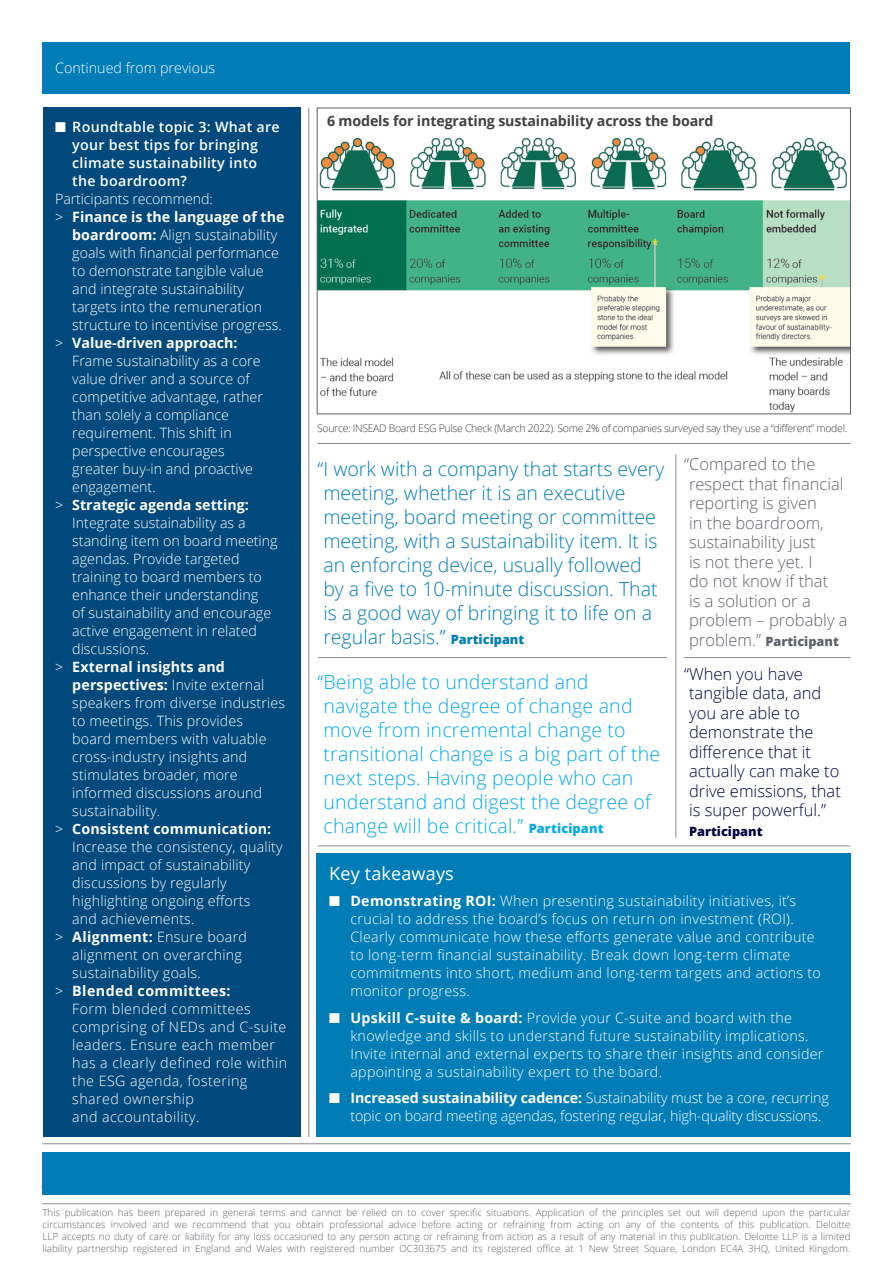
<style>
.page{position:relative;width:893px;height:1263px;background:#fff}
.page>*{position:absolute;margin:0;border:0;box-sizing:border-box;transform-origin:0 0}
.t1{font:300 19.5px/24px "Open Sans";color:#007db6}
.t2{font:300 19.5px/24px "Open Sans";letter-spacing:.01em;color:#00aae7}
.Heading12pt{font:18px "Open Sans";letter-spacing:.01em;color:#fff}
.t3{font:300 16.5px/19.5px "Open Sans";color:#5f636a}
.t4{font:300 16.5px/19.5px "Open Sans";color:#00053e}
._9_5_12{font:300 14.25px/18px "Open Sans";letter-spacing:.01em;color:#fff}
._9_5_12-2{font:300 14.25px/18px "Open Sans";letter-spacing:.03em;color:#fff}
._9_5_12-3{font:300 14.25px/18px "Open Sans";letter-spacing:-.01em;color:#fff}
.t5{font:600 14.25px/18px "Open Sans";letter-spacing:.02em;color:#fff}
._9_5_12-4{font:700 14.25px "Open Sans";letter-spacing:-.01em;color:#414042}
.t6{font:800 12.75px "Open Sans";color:#5f636a}
.t7{font:800 12.75px "Open Sans";color:#00053e}
.Bullets_blue{font:300 10.5px "Open Sans";letter-spacing:-.03em;color:#414042}
._6_5_8{font:300 9.75px/12px "Open Sans";color:#5f636a;text-align:justify}
.s1{font-weight:700}
.s2{font-weight:800;font-size:12.75px}
.s3{font-weight:300;font-size:16.5px}
</style>
<div class="page">
<hr style="left:41px;top:1186px;width:809px;height:1px;background:#808285">
<hr style="left:43px;top:1143px;width:807px;height:1px;background:#a3a7a9">
<div style="left:43px;top:1152px;width:807px;height:43px;background:#007db6"></div>
<hr style="left:43px;top:1203px;width:807px;height:1px;background:#a3a7a9">
<div style="left:316px;top:853px;width:534px;height:284px;background:#007db6"></div>
<div style="left:43px;top:43px;width:807px;height:51px;background:#007db6"></div>
<img style="left:319px;top:137px;width:530px;height:275px">
<div style="left:317px;top:108px;width:534px;height:306px;border:1px solid #5f636a"></div>
<hr style="left:318px;top:443px;width:532px;height:1px;background:#878a8f">
<hr style="left:318px;top:657px;width:349px;height:1px;background:#878a8f">
<hr style="left:318px;top:846px;width:532px;height:1px;background:#878a8f">
<hr style="left:684px;top:657px;width:166px;height:1px;background:#878a8f">
<hr style="left:309px;top:108px;width:1px;height:1029px;background:#878a8f">
<hr style="left:676px;top:454px;width:1px;height:384px;background:#878a8f">
<div style="left:43px;top:108px;width:257px;height:1029px;background:#00497c"></div>
<p class="_9_5_12" style="left:55px;top:59px;width:161px">Continued from previous</p>
<p class="t5" style="left:72px;top:117px;width:209px;text-indent:-17px">■ Roundtable topic 3: What are your best tips for bringing climate sustainability into the boardroom?</p>
<p class="_9_5_12-3" style="left:55px;top:189px;width:159px">Participants recommend:</p>
<p class="_9_5_12" style="left:72px;top:207px;width:214px;text-indent:-17px">&gt; <span class="s1">Finance is the language of the boardroom:</span> Align sustainability goals with financial performance to demonstrate tangible value and integrate sustainability targets into the remuneration structure to incentivise progress.</p>
<p class="_9_5_12" style="left:72px;top:333px;width:192px;text-indent:-17px">&gt; <span class="s1">Value-driven approach:<br></span>Frame sustainability as a core value driver and a source of competitive advantage, rather than solely a compliance requirement. This shift in perspective encourages greater buy-in and proactive engagement.</p>
<p class="_9_5_12" style="left:72px;top:495px;width:207px;text-indent:-17px">&gt; <span class="s1">Strategic agenda setting:<br></span>Integrate sustainability as a standing item on board meeting agendas. Provide targeted training to board members to enhance their understanding<br>of sustainability and encourage active engagement in related discussions.</p>
<p class="_9_5_12" style="left:72px;top:657px;width:214px;text-indent:-17px">&gt; <span class="s1">External insights and perspectives:</span> Invite external speakers from diverse industries to meetings. This provides board members with valuable cross-industry insights and stimulates broader, more informed discussions around sustainability.</p>
<p class="_9_5_12" style="left:72px;top:819px;width:212px;text-indent:-17px">&gt; <span class="s1">Consistent communication:<br></span>Increase the consistency, quality and impact of sustainability discussions by regularly highlighting ongoing efforts<br>and achievements.</p>
<p class="_9_5_12" style="left:72px;top:927px;width:176px;text-indent:-17px">&gt; <span class="s1">Alignment:</span> Ensure board alignment on overarching sustainability goals.</p>
<p class="_9_5_12-2" style="left:72px;top:981px;width:216px;text-indent:-17px">&gt; <span class="s1">Blended committees:<br></span>Form blended committees comprising of NEDs and C-suite leaders. Ensure each member has a clearly defined role within the ESG agenda, fostering shared ownership<br>and accountability.</p>
<p class="_9_5_12-4" style="left:327px;top:111px;width:388px">6 models for integrating sustainability across the board</p>
<p class="Bullets_blue" style="left:317px;top:421px;width:532px">Source: INSEAD Board ESG Pulse Check (March 2022). Some 2% of companies surveyed say they use a “different” model.</p>
<p class="t1" style="left:317px;top:456px;width:348px">“I work with a company that starts every meeting, whether it is an executive meeting, board meeting or committee meeting, with a sustainability item. It is an enforcing device, usually followed<br>by a five to 10-minute discussion. That is a good way of bringing it to life on a regular basis.” <span class="s2">Participant</span></p>
<p class="t2" style="left:324px;top:669px;width:338px;text-indent:-6px">“Being able to understand and navigate the degree of change and move from incremental change to transitional change is a big part of the next steps. Having people who can understand and digest the degree of change will be critical.” <span class="s2">Participant</span></p>
<p class="t3" style="left:684px;top:454px;width:165px">“Compared to the respect that financial reporting is given<br>in the boardroom, sustainability just<br>is not there yet. I<br>do not know if that<br>is a solution or a problem – probably a</p>
<p class="t6" style="left:689px;top:631px;width:151px"><span class="s3">problem.”</span> Participant</p>
<p class="t4" style="left:684px;top:663px;width:158px">“When you have tangible data, and you are able to demonstrate the difference that it actually can make to drive emissions, that is super powerful.”</p>
<p class="t7" style="left:689px;top:821px;width:75px">Participant</p>
<p class="Heading12pt" style="left:329px;top:861px;width:126px">Key takeaways</p>
<p class="_9_5_12" style="left:350px;top:892px;width:472px;text-indent:-21px">■ <span class="s1">Demonstrating ROI:</span> When presenting sustainability initiatives, it’s crucial to address the board’s focus on return on investment (ROI).<br>Clearly communicate how these efforts generate value and contribute to long-term financial sustainability. Break down long-term climate commitments into short, medium and long-term targets and actions to monitor progress.</p>
<p class="_9_5_12" style="left:350px;top:1008px;width:475px;text-indent:-21px">■ <span class="s1">Upskill C-suite &amp; board:</span> Provide your C-suite and board with the knowledge and skills to understand future sustainability implications.<br>Invite internal and external experts to share their insights and consider appointing a sustainability expert to the board.</p>
<p class="_9_5_12-3" style="left:350px;top:1089px;width:480px;text-indent:-21px">■ <span class="s1">Increased sustainability cadence:</span> Sustainability must be a core, recurring topic on board meeting agendas, fostering regular, high-quality discussions.</p>
<p class="_6_5_8" style="left:43px;top:1206px;width:809px">This publication has been prepared in general terms and cannot be relied on to cover specific situations. Application of the principles set out will depend upon the particular circumstances involved and we recommend that you obtain professional advice before acting or refraining from acting on any of the contents of this publication. Deloitte LLP accepts no duty of care or liability for any loss occasioned to any person acting or refraining from action as a result of any material in this publication. Deloitte LLP is a limited liability partnership registered in England and Wales with registered number OC303675 and its registered office at 1 New Street Square, London EC4A 3HQ, United Kingdom.</p>
</div>
